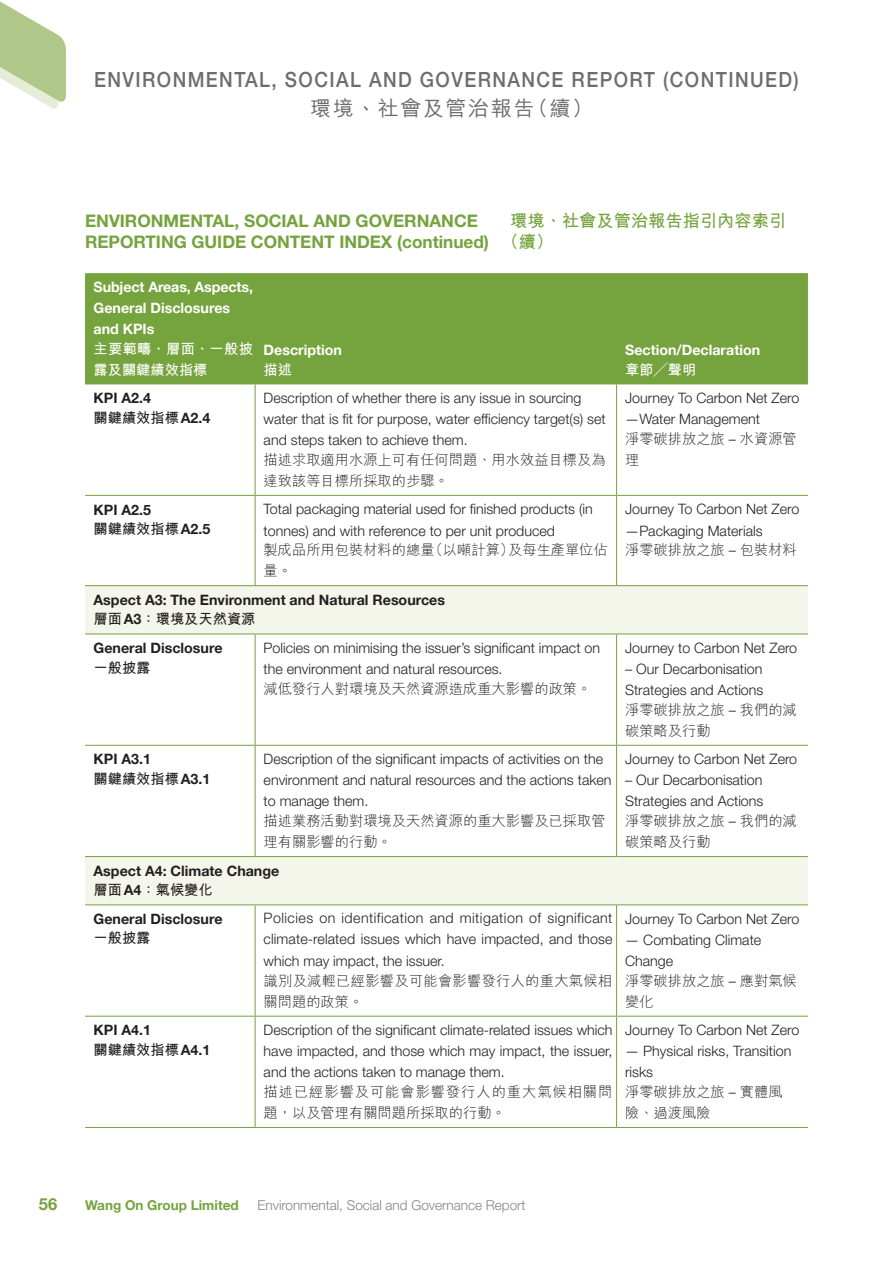
<style>
.page{position:relative;width:893px;height:1263px;background:#fff}
.page>*{position:absolute;margin:0;border:0;box-sizing:border-box;transform-origin:0 0}
.t1{font:500 21px "Helvetica Neue LT Pro";letter-spacing:.075em;color:#6c6d70;scale:.9 1}
.t2{font:500 21px "M Hei HK";letter-spacing:.075em;color:#6c6d70}
.t3{font:700 17.25px/21px "Helvetica Neue LT Pro";letter-spacing:-.005em;color:#75a33d}
.t4{font:700 17.25px/21px "M Hei HK";color:#75a33d}
.t5{font:700 16.5px "Helvetica Neue LT Pro";color:#75a33d}
.t6{font:300 14.25px/21.5px "Helvetica Neue LT Pro";color:#231f20}
.t7{font:300 14.25px/21px "M Hei HK";color:#231f20}
.t8{font:700 14.25px "Helvetica Neue LT Pro";color:#231f20}
.t9{font:700 14.25px/21px "Helvetica Neue LT Pro";color:#fff}
.t10{font:700 14.25px "M Hei HK";color:#231f20}
.t11{font:300 14.25px/21px "M Hei HK";letter-spacing:.065em;color:#231f20}
.t12{font:300 14.25px/21px "M Hei HK";letter-spacing:.02em;color:#231f20}
.t13{font:700 14.25px/21px "M Hei HK";color:#fff}
.t14{font:300 13.5px "Helvetica Neue LT Pro";color:#808285}
.t15{font:700 13.5px "Helvetica Neue LT Pro";color:#75a33d}
.s1{font-family:"Helvetica Neue LT Pro"}
</style>
<div class="page">
<svg style="left:0;top:1px;width:66px;height:108px"></svg>
<div style="left:85px;top:273px;width:723px;height:111px;background:#75a33d"></div>
<svg style="left:85px;top:586px;width:723px;height:318px"></svg>
<hr style="left:255px;top:384px;width:1px;height:111px;background:#75a33d">
<hr style="left:616px;top:384px;width:1px;height:111px;background:#75a33d">
<hr style="left:85px;top:495px;width:170px;height:1px;background:#75a33d">
<hr style="left:255px;top:495px;width:362px;height:1px;background:#75a33d">
<hr style="left:255px;top:496px;width:1px;height:89px;background:#75a33d">
<hr style="left:617px;top:495px;width:191px;height:1px;background:#75a33d">
<hr style="left:616px;top:496px;width:1px;height:89px;background:#75a33d">
<hr style="left:85px;top:585px;width:170px;height:1px;background:#75a33d">
<hr style="left:255px;top:585px;width:362px;height:1px;background:#75a33d">
<hr style="left:617px;top:585px;width:191px;height:1px;background:#75a33d">
<hr style="left:85px;top:634px;width:170px;height:1px;background:#75a33d">
<hr style="left:255px;top:634px;width:362px;height:1px;background:#75a33d">
<hr style="left:255px;top:634px;width:1px;height:111px;background:#75a33d">
<hr style="left:617px;top:634px;width:191px;height:1px;background:#75a33d">
<hr style="left:616px;top:634px;width:1px;height:111px;background:#75a33d">
<hr style="left:85px;top:745px;width:170px;height:1px;background:#75a33d">
<hr style="left:255px;top:745px;width:362px;height:1px;background:#75a33d">
<hr style="left:255px;top:746px;width:1px;height:110px;background:#75a33d">
<hr style="left:617px;top:745px;width:191px;height:1px;background:#75a33d">
<hr style="left:616px;top:746px;width:1px;height:110px;background:#75a33d">
<hr style="left:85px;top:856px;width:170px;height:1px;background:#75a33d">
<hr style="left:255px;top:856px;width:362px;height:1px;background:#75a33d">
<hr style="left:617px;top:856px;width:191px;height:1px;background:#75a33d">
<hr style="left:85px;top:904px;width:170px;height:1px;background:#75a33d">
<hr style="left:255px;top:904px;width:362px;height:1px;background:#75a33d">
<hr style="left:255px;top:905px;width:1px;height:111px;background:#75a33d">
<hr style="left:617px;top:904px;width:191px;height:1px;background:#75a33d">
<hr style="left:616px;top:905px;width:1px;height:111px;background:#75a33d">
<hr style="left:85px;top:1016px;width:170px;height:1px;background:#75a33d">
<hr style="left:255px;top:1016px;width:362px;height:1px;background:#75a33d">
<hr style="left:255px;top:1016px;width:1px;height:111px;background:#75a33d">
<hr style="left:617px;top:1016px;width:191px;height:1px;background:#75a33d">
<hr style="left:616px;top:1016px;width:1px;height:111px;background:#75a33d">
<hr style="left:85px;top:1127px;width:170px;height:1px;background:#75a33d">
<hr style="left:255px;top:1127px;width:362px;height:1px;background:#75a33d">
<hr style="left:617px;top:1127px;width:191px;height:1px;background:#75a33d">
<h1 class="t1" style="left:94px;top:66px;width:784px">ENVIRONMENTAL, SOCIAL AND GOVERNANCE REPORT (CONTINUED)</h1>
<h1 class="t2" style="left:310px;top:93px;width:285px">環境、社會及管治報告（續）</h1>
<p class="t3" style="left:85px;top:210px;width:405px">ENVIRONMENTAL, SOCIAL AND GOVERNANCE<br>REPORTING GUIDE CONTENT INDEX (continued)</p>
<p class="t4" style="left:502px;top:208px;width:286px;text-indent:9px">環境、社會及管治報告指引內容索引（續）</p>
<p class="t9" style="left:94px;top:276px;width:161px">Subject Areas, Aspects,<br>General Disclosures and KPIs</p>
<p class="t13" style="left:94px;top:337px;width:161px">主要範疇、層面、一般披露及關鍵績效指標</p>
<p class="t9" style="left:264px;top:339px;width:80px">Description</p>
<p class="t13" style="left:264px;top:358px;width:30px">描述</p>
<p class="t8" style="left:94px;top:389px;width:59px">KPI A2.4</p>
<p class="t10" style="left:94px;top:407px;width:118px">關鍵績效指標<span class="s1">A2.4</span></p>
<p class="t8" style="left:94px;top:501px;width:59px">KPI A2.5</p>
<p class="t10" style="left:94px;top:518px;width:118px">關鍵績效指標<span class="s1">A2.5</span></p>
<p class="t6" style="left:264px;top:387px;width:344px">Description of whether there is any issue in sourcing water that is fit for purpose, water efficiency target(s) set and steps taken to achieve them.</p>
<p class="t7" style="left:264px;top:448px;width:343px">描述求取適用水源上可有任何問題、用水效益目標及為達致該等目標所採取的步驟。</p>
<p class="t6" style="left:264px;top:498px;width:331px">Total packaging material used for finished products (in tonnes) and with reference to per unit produced</p>
<p class="t7" style="left:264px;top:539px;width:346px">製成品所用包裝材料的總量（以噸計算）及每生產單位佔量。</p>
<p class="t8" style="left:94px;top:591px;width:353px">Aspect A3: The Environment and Natural Resources</p>
<p class="t10" style="left:94px;top:609px;width:163px">層面<span class="s1">A3</span>：環境及天然資源</p>
<p class="t8" style="left:94px;top:639px;width:131px">General Disclosure</p>
<p class="t10" style="left:94px;top:657px;width:58px">一般披露</p>
<p class="t6" style="left:264px;top:637px;width:338px;line-height:21px">Policies on minimising the issuer’s significant impact on the environment and natural resources.</p>
<p class="t7" style="left:264px;top:677px;width:329px">減低發行人對環境及天然資源造成重大影響的政策。</p>
<p class="t8" style="left:94px;top:750px;width:59px">KPI A3.1</p>
<p class="t10" style="left:94px;top:768px;width:118px">關鍵績效指標<span class="s1">A3.1</span></p>
<p class="t6" style="left:264px;top:748px;width:349px">Description of the significant impacts of activities on the environment and natural resources and the actions taken to manage them.</p>
<p class="t7" style="left:264px;top:810px;width:343px">描述業務活動對環境及天然資源的重大影響及已採取管理有關影響的行動。</p>
<p class="t8" style="left:94px;top:862px;width:187px">Aspect A4: Climate Change</p>
<p class="t10" style="left:94px;top:880px;width:121px">層面<span class="s1">A4</span>：氣候變化</p>
<p class="t8" style="left:94px;top:910px;width:131px">General Disclosure</p>
<p class="t10" style="left:94px;top:928px;width:58px">一般披露</p>
<p class="t6" style="left:264px;top:908px;width:350px;line-height:21px;text-align:justify">Policies on identification and mitigation of significant climate-related issues which have impacted, and those which may impact, the issuer.</p>
<p class="t12" style="left:264px;top:969px;width:350px">識別及減輕已經影響及可能會影響發行人的重大氣候相關問題的政策。</p>
<p class="t8" style="left:94px;top:1021px;width:59px">KPI A4.1</p>
<p class="t10" style="left:94px;top:1039px;width:118px">關鍵績效指標<span class="s1">A4.1</span></p>
<p class="t6" style="left:264px;top:1019px;width:350px;line-height:21px;text-align:justify">Description of the significant climate-related issues which have impacted, and those which may impact, the issuer, and the actions taken to manage them.</p>
<p class="t11" style="left:264px;top:1081px;width:350px">描述已經影響及可能會影響發行人的重大氣候相關問題，以及管理有關問題所採取的行動。</p>
<p class="t9" style="left:625px;top:339px;width:137px">Section/Declaration</p>
<p class="t13" style="left:625px;top:358px;width:73px">章節╱聲明</p>
<p class="t6" style="left:625px;top:387px;width:176px">Journey To Carbon Net Zero —Water Management</p>
<p class="t7" style="left:625px;top:427px;width:173px">淨零碳排放之旅 <span class="s1">–</span> 水資源管理</p>
<p class="t6" style="left:625px;top:498px;width:176px">Journey To Carbon Net Zero —Packaging Materials</p>
<p class="t7" style="left:625px;top:539px;width:173px">淨零碳排放之旅 <span class="s1">–</span> 包裝材料</p>
<p class="t6" style="left:625px;top:636px;width:174px">Journey to Carbon Net Zero</p>
<p class="t6" style="left:625px;top:657px;width:140px">– Our Decarbonisation<br>Strategies and Actions</p>
<p class="t7" style="left:625px;top:698px;width:173px">淨零碳排放之旅 <span class="s1">–</span> 我們的減碳策略及行動</p>
<p class="t6" style="left:625px;top:748px;width:174px">Journey to Carbon Net Zero</p>
<p class="t6" style="left:625px;top:769px;width:140px">– Our Decarbonisation<br>Strategies and Actions</p>
<p class="t7" style="left:625px;top:810px;width:173px">淨零碳排放之旅 <span class="s1">–</span> 我們的減碳策略及行動</p>
<p class="t6" style="left:625px;top:907px;width:176px">Journey To Carbon Net Zero</p>
<p class="t6" style="left:625px;top:928px;width:138px">— Combating Climate<br>Change</p>
<p class="t7" style="left:625px;top:969px;width:173px">淨零碳排放之旅 <span class="s1">–</span> 應對氣候變化</p>
<p class="t6" style="left:625px;top:1019px;width:176px">Journey To Carbon Net Zero</p>
<p class="t6" style="left:625px;top:1040px;width:168px">— Physical risks, Transition risks</p>
<p class="t7" style="left:625px;top:1081px;width:159px">淨零碳排放之旅 <span class="s1">–</span> 實體風險、過渡風險</p>
<p class="t5" style="left:39px;top:1194px;width:20px">56</p>
<p class="t15" style="left:85px;top:1197px;width:155px">Wang On Group Limited</p>
<p class="t14" style="left:258px;top:1197px;width:269px">Environmental, Social and Governance Report</p>
</div>
